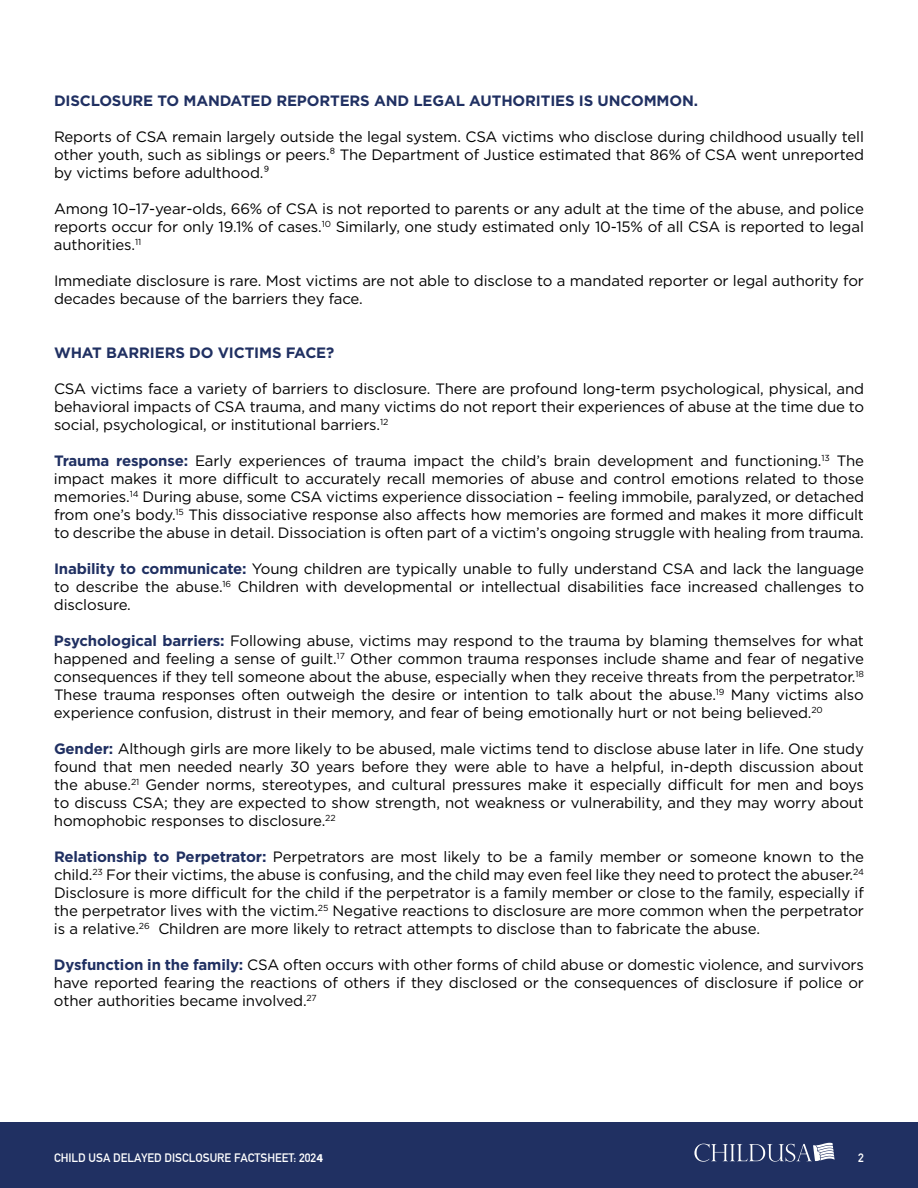
<style>
.page{position:relative;width:918px;height:1188px;background:#fff}
.page>*{position:absolute;margin:0;border:0;box-sizing:border-box;transform-origin:0 0}
.t1{font:15px/18px "Gotham";letter-spacing:-.01em;color:#000;text-align:justify}
.t2{font:700 15px "Gotham";letter-spacing:-.01em;color:#203062}
.t3{font:700 12px "DIN Alternate";color:#fff}
.s1{font-weight:700;color:#203062}
.s2{font-family:"Myriad Pro"}
</style>
<div class="page">
<div style="left:0;top:1122px;width:918px;height:66px;background:#203062"></div>
<svg style="left:694px;top:1143px;width:141px;height:19px"></svg>
<p class="t2" style="left:54px;top:91px;width:646px">DISCLOSURE TO MANDATED REPORTERS AND LEGAL AUTHORITIES IS UNCOMMON.</p>
<p class="t1" style="left:54px;top:127px;width:812px">Reports of CSA remain largely outside the legal system. CSA victims who disclose during childhood usually tell other youth, such as siblings or peers.⁸ The Department of Justice estimated that 86% of CSA went unreported by victims before adulthood.⁹</p>
<p class="t1" style="left:54px;top:199px;width:812px">Among 10–17-year-olds, 66% of CSA is not reported to parents or any adult at the time of the abuse, and police reports occur for only 19.1% of cases.<sup>10</sup> Similarly, one study estimated only 10-15% of all CSA is reported to legal authorities.<sup>11</sup></p>
<p class="t1" style="left:54px;top:271px;width:812px">Immediate disclosure is rare. Most victims are not able to disclose to a mandated reporter or legal authority for decades because of the barriers they face.</p>
<p class="t2" style="left:54px;top:343px;width:282px">WHAT BARRIERS DO VICTIMS FACE?</p>
<p class="t1" style="left:54px;top:379px;width:812px">CSA victims face a variety of barriers to disclosure. There are profound long-term psychological, physical, and behavioral impacts of CSA trauma, and many victims do not report their experiences of abuse at the time due to social, psychological, or institutional barriers.<sup>12</sup></p>
<p class="t1" style="left:54px;top:451px;width:812px"><span class="s1">Trauma response:</span> Early experiences of trauma impact the child’s brain development and functioning.<sup>13</sup> The impact makes it more difficult to accurately recall memories of abuse and control emotions related to those memories.<sup>14</sup> During abuse, some CSA victims experience dissociation – feeling immobile, paralyzed, or detached from one’s body.<sup>15</sup> This dissociative response also affects how memories are formed and makes it more difficult to describe the abuse in detail. Dissociation is often part of a victim’s ongoing struggle with healing from trauma.</p>
<p class="t1" style="left:54px;top:559px;width:812px"><span class="s1">Inability to communicate:</span> Young children are typically unable to fully understand CSA and lack the language to describe the abuse.<sup>16</sup> Children with developmental or intellectual disabilities face increased challenges to disclosure.</p>
<p class="t1" style="left:54px;top:631px;width:812px"><span class="s1">Psychological barriers:</span> Following abuse, victims may respond to the trauma by blaming themselves for what happened and feeling a sense of guilt.<sup>17</sup> Other common trauma responses include shame and fear of negative consequences if they tell someone about the abuse, especially when they receive threats from the perpetrator.<sup>18<br></sup>These trauma responses often outweigh the desire or intention to talk about the abuse.<sup>19</sup> Many victims also experience confusion, distrust in their memory, and fear of being emotionally hurt or not being believed.<sup>20</sup></p>
<p class="t1" style="left:54px;top:739px;width:812px"><span class="s1">Gender:</span> Although girls are more likely to be abused, male victims tend to disclose abuse later in life. One study found that men needed nearly 30 years before they were able to have a helpful, in-depth discussion about the abuse.<sup>21</sup> Gender norms, stereotypes, and cultural pressures make it especially difficult for men and boys to discuss CSA; they are expected to show strength, not weakness or vulnerability, and they may worry about homophobic responses to disclosure.<sup>22</sup></p>
<p class="t1" style="left:54px;top:847px;width:812px"><span class="s1">Relationship to Perpetrator:</span> Perpetrators are most likely to be a family member or someone known to the child.<sup>23</sup> For their victims, the abuse is confusing, and the child may even feel like they need to protect the abuser.<sup>24<br></sup>Disclosure is more difficult for the child if the perpetrator is a family member or close to the family, especially if the perpetrator lives with the victim.<sup>25</sup> Negative reactions to disclosure are more common when the perpetrator is a relative.<sup>26</sup> Children are more likely to retract attempts to disclose than to fabricate the abuse.</p>
<p class="t1" style="left:54px;top:955px;width:812px"><span class="s1">Dysfunction in the family:</span> CSA often occurs with other forms of child abuse or domestic violence, and survivors have reported fearing the reactions of others if they disclosed or the consequences of disclosure if police or other authorities became involved.<sup>27</sup></p>
<p class="t3" style="left:54px;top:1148px;width:271px">CHILD USA DELAYED DISCLOSURE FACTSHEET: 202<span class="s2">4</span></p>
<p class="t3" style="left:858px;top:1148px;width:7px">2</p>
</div>
